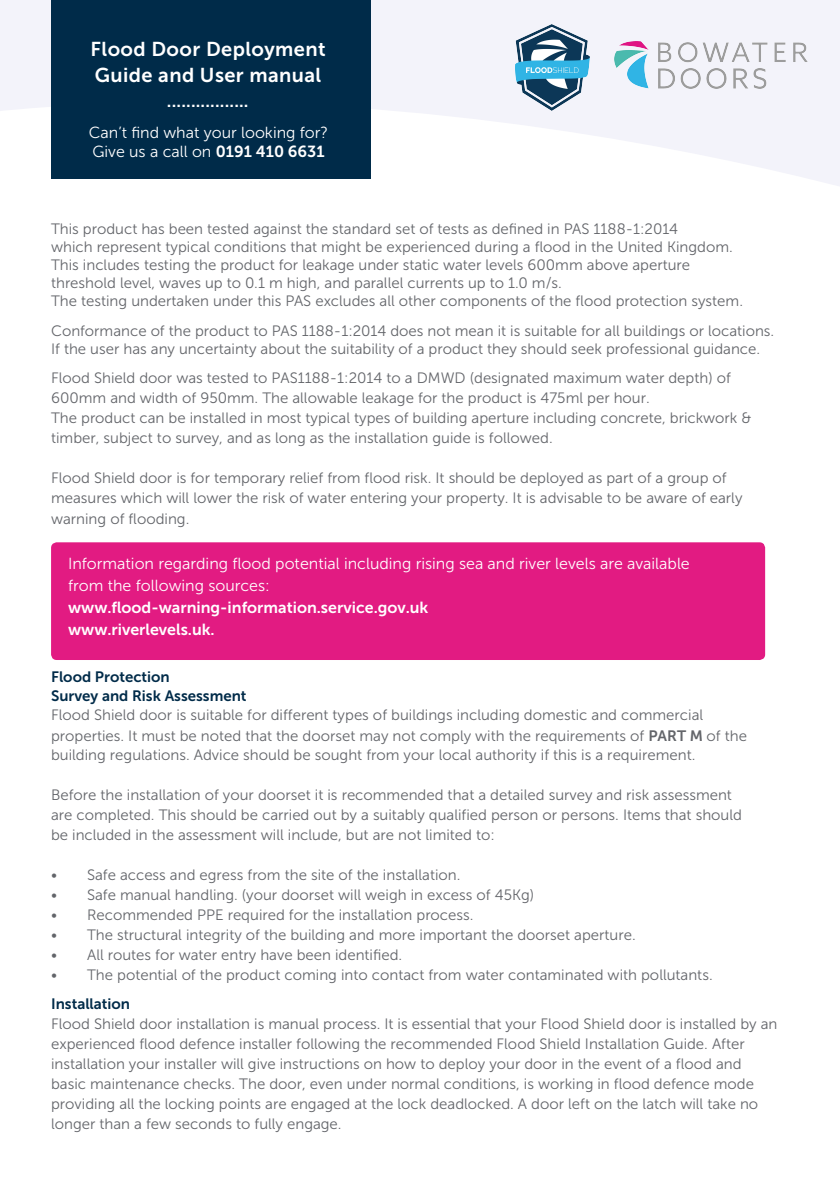
<style>
.page{position:relative;width:840px;height:1191px;background:#fff}
.page>*{position:absolute;margin:0;border:0;box-sizing:border-box;transform-origin:0 0}
.t1{font:20px "Museo Sans 700";letter-spacing:.02em;color:#fff}
.t2{font:18px "Museo Sans 700";color:#fff}
.t3{font:16px/22px "Museo Sans 300";color:#fff}
.t4{font:16px "Museo Sans 700";color:#fff}
.t5{font:15px/20px "Museo Sans 300";color:#63656a}
.s1{font-family:"Museo Sans 700"}
.s2{font-family:"Museo Sans 700";color:#002b49}
</style>
<div class="page">
<svg style="left:0;top:0;width:839px;height:186px;fill:#f3f3fa"></svg>
<div style="left:51px;top:0;width:319px;height:178px;background:#002b49"></div>
<div style="left:51px;top:542px;width:713px;height:118px;background:#e21b82;border-radius:6px"></div>
<img style="left:613px;top:41px;width:194px;height:47px">
<img style="left:515px;top:24px;width:74px;height:87px">
<p class="t1" style="left:91px;top:38px;width:236px">Flood Door Deployment</p>
<p class="t1" style="left:95px;top:64px;width:228px">Guide and User manual</p>
<p class="t2" style="left:167px;top:90px;width:83px">.................</p>
<p class="t3" style="left:89px;top:121px;width:241px">Can’t find what your looking for?</p>
<p class="t3" style="left:92px;top:140px;width:234px">Give us a call on <span class="s1">0191 410 6631</span></p>
<p class="t5" style="left:51px;top:219px;width:693px;line-height:18px">This product has been tested against the standard set of tests as defined in PAS 1188-1:2014<br>which represent typical conditions that might be experienced during a flood in the United Kingdom.<br>This includes testing the product for leakage under static water levels 600mm above aperture threshold level, waves up to 0.1 m high, and parallel currents up to 1.0 m/s.<br>The testing undertaken under this PAS excludes all other components of the flood protection system.</p>
<p class="t5" style="left:51px;top:321px;width:724px;line-height:18px">Conformance of the product to PAS 1188-1:2014 does not mean it is suitable for all buildings or locations.<br>If the user has any uncertainty about the suitability of a product they should seek professional guidance.</p>
<p class="t5" style="left:51px;top:368px;width:701px">Flood Shield door was tested to PAS1188-1:2014 to a DMWD (designated maximum water depth) of 600mm and width of 950mm. The allowable leakage for the product is 475ml per hour.<br>The product can be installed in most typical types of building aperture including concrete, brickwork &amp; timber, subject to survey, and as long as the installation guide is followed.</p>
<p class="t5" style="left:51px;top:468px;width:692px">Flood Shield door is for temporary relief from flood risk. It should be deployed as part of a group of measures which will lower the risk of water entering your property. It is advisable to be aware of early warning of flooding.</p>
<p class="t3" style="left:68px;top:553px;width:623px">Information regarding flood potential including rising sea and river levels are available from the following sources:</p>
<p class="t4" style="left:68px;top:599px;width:361px">www.flood-warning-information.service.gov.uk</p>
<p class="t4" style="left:68px;top:621px;width:148px">www.riverlevels.uk.</p>
<p class="t5" style="left:51px;top:667px;width:697px"><span class="s2">Flood Protection<br>Survey and Risk Assessment<br></span>Flood Shield door is suitable for different types of buildings including domestic and commercial properties. It must be noted that the doorset may not comply with the requirements of <span class="s1">PART M</span> of the building regulations. Advice should be sought from your local authority if this is a requirement.</p>
<p class="t5" style="left:51px;top:785px;width:692px">Before the installation of your doorset it is recommended that a detailed survey and risk assessment are completed. This should be carried out by a suitably qualified person or persons. Items that should be included in the assessment will include, but are not limited to:</p>
<p class="t5" style="left:51px;top:865px;width:410px">• Safe access and egress from the site of the installation.</p>
<p class="t5" style="left:51px;top:885px;width:484px">• Safe manual handling. (your doorset will weigh in excess of 45Kg)</p>
<p class="t5" style="left:51px;top:905px;width:423px">• Recommended PPE required for the installation process.</p>
<p class="t5" style="left:51px;top:925px;width:585px">• The structural integrity of the building and more important the doorset aperture.</p>
<p class="t5" style="left:51px;top:945px;width:352px">• All routes for water entry have been identified.</p>
<p class="t5" style="left:51px;top:965px;width:662px">• The potential of the product coming into contact from water contaminated with pollutants.</p>
<p class="t5" style="left:51px;top:994px;width:727px"><span class="s2">Installation<br></span>Flood Shield door installation is manual process. It is essential that your Flood Shield door is installed by an experienced flood defence installer following the recommended Flood Shield Installation Guide. After installation your installer will give instructions on how to deploy your door in the event of a flood and basic maintenance checks. The door, even under normal conditions, is working in flood defence mode providing all the locking points are engaged at the lock deadlocked. A door left on the latch will take no longer than a few seconds to fully engage.</p>
</div>
